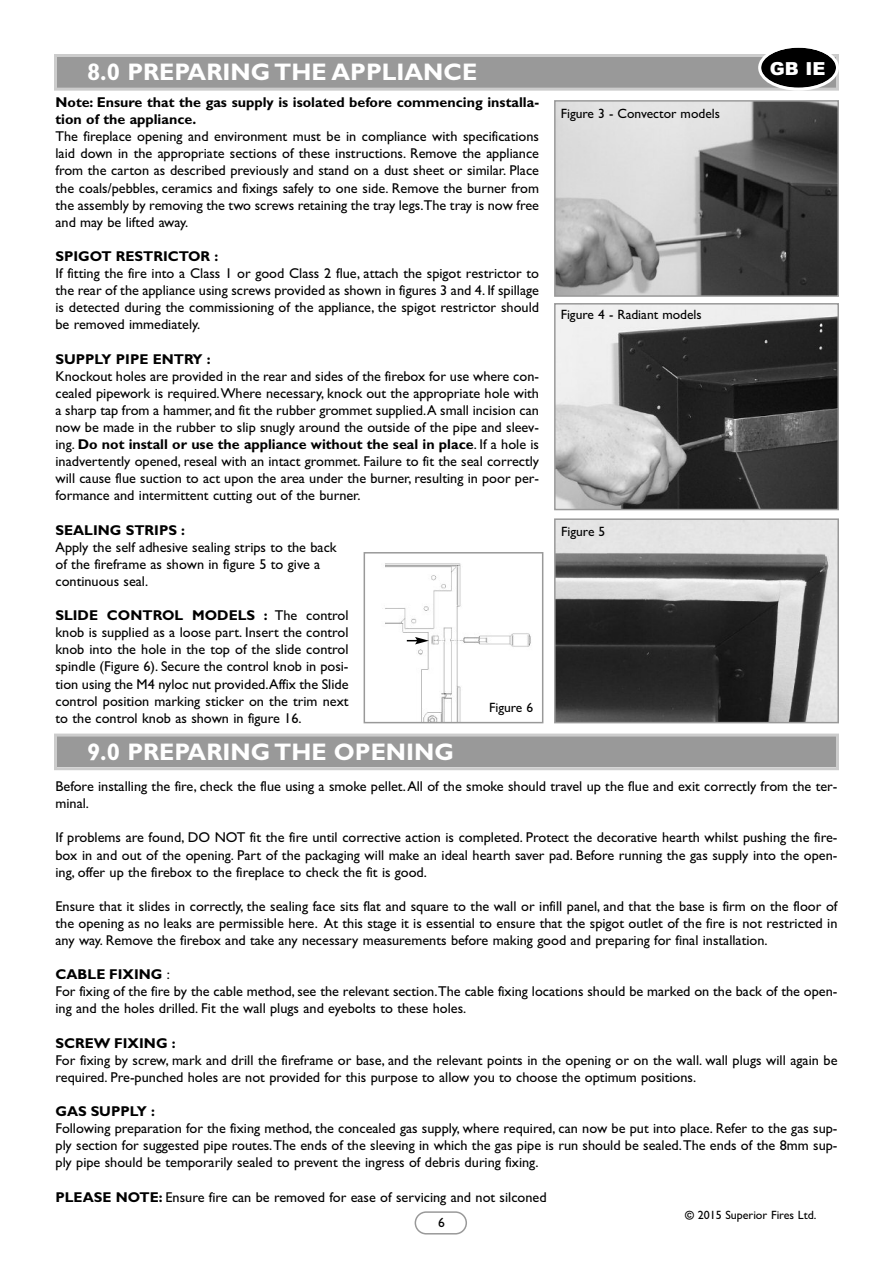
<style>
.page{position:relative;width:893px;height:1263px;background:#fff}
.page>*{position:absolute;margin:0;border:0;box-sizing:border-box;transform-origin:0 0}
.t1{font:700 24px "Gill Sans";color:#fff}
.t2{font:900 18px "Arial";color:#fff}
.t3{font:14.25px/17.1px "Gill Sans";color:#000;text-align:justify}
.t4{font:700 14.25px/17.1px "Gill Sans";color:#000}
.t5{font:13.5px "Gill Sans";color:#000}
.t6{font:12px "Gill Sans";color:#000}
.s1{font-weight:700}
</style>
<div class="page">
<div style="left:57px;top:57px;width:779px;height:31px;background:#999"></div>
<div style="left:54px;top:54px;width:785px;height:37px;border:3px solid #ccc"></div>
<svg style="left:758px;top:47px;width:81px;height:44px"></svg>
<svg style="left:415px;top:1211px;width:52px;height:23px"></svg>
<img style="left:557px;top:521px;width:279px;height:199px">
<div style="left:554px;top:518px;width:285px;height:205px;border:2px solid #999"></div>
<img style="left:557px;top:103px;width:279px;height:191px">
<div style="left:554px;top:100px;width:285px;height:197px;border:2px solid #999"></div>
<img style="left:557px;top:306px;width:279px;height:201px">
<div style="left:554px;top:303px;width:285px;height:207px;border:2px solid #999"></div>
<div style="left:57px;top:736px;width:779px;height:31px;background:#999"></div>
<div style="left:54px;top:733px;width:785px;height:37px;border:3px solid #ccc"></div>
<img style="left:385px;top:563px;width:146px;height:157px">
<div style="left:364px;top:552px;width:179px;height:171px;border:2px solid #999"></div>
<svg style="left:407px;top:637px;width:22px;height:7px"></svg>
<h1 class="t1" style="left:87px;top:57px;width:392px">8.0 PREPARING THE APPLIANCE</h1>
<p class="t2" style="left:770px;top:58px;width:57px">GB IE</p>
<p class="t4" style="left:56px;top:94px;width:485px">Note: Ensure that the gas supply is isolated before commencing installa&shy;tion of the appliance.</p>
<p class="t3" style="left:55px;top:128px;width:485px">The fireplace opening and environment must be in compliance with specifications laid down in the appropriate sections of these instructions. Remove the appliance from the carton as described previously and stand on a dust sheet or similar. Place the coals/pebbles, ceramics and fixings safely to one side. Remove the burner from the assembly by removing the two screws retaining the tray legs.The tray is now free and may be lifted away.</p>
<p class="t4" style="left:55px;top:247px;width:165px">SPIGOT RESTRICTOR :</p>
<p class="t3" style="left:55px;top:265px;width:485px">If fitting the fire into a Class 1 or good Class 2 flue, attach the spigot restrictor to the rear of the appliance using screws provided as shown in figures 3 and 4. If spillage is detected during the commissioning of the appliance, the spigot restrictor should be removed immediately.</p>
<p class="t4" style="left:55px;top:350px;width:157px">SUPPLY PIPE ENTRY :</p>
<p class="t3" style="left:55px;top:367px;width:485px">Knockout holes are provided in the rear and sides of the firebox for use where con&shy;cealed pipework is required.Where necessary, knock out the appropriate hole with a sharp tap from a hammer, and fit the rubber grommet supplied.A small incision can now be made in the rubber to slip snugly around the outside of the pipe and sleev&shy;ing. <span class="s1">Do not install or use the appliance without the seal in place</span>. If a hole is inadvertently opened, reseal with an intact grommet. Failure to fit the seal correctly will cause flue suction to act upon the area under the burner, resulting in poor per&shy;formance and intermittent cutting out of the burner.</p>
<p class="t4" style="left:56px;top:521px;width:131px">SEALING STRIPS :</p>
<p class="t3" style="left:56px;top:538px;width:283px;text-align:left">Apply the self adhesive sealing strips to the back of the fireframe as shown in figure 5 to give a continuous seal.</p>
<p class="t3" style="left:56px;top:607px;width:295px"><span class="s1">SLIDE CONTROL MODELS :</span> The control knob is supplied as a loose part. Insert the control knob into the hole in the top of the slide control spindle (Figure 6). Secure the control knob in posi&shy;tion using the M4 nyloc nut provided.Affix the Slide control position marking sticker on the trim next to the control knob as shown in figure 16.</p>
<p class="t5" style="left:489px;top:699px;width:46px">Figure 6</p>
<h1 class="t1" style="left:87px;top:737px;width:368px">9.0 PREPARING THE OPENING</h1>
<p class="t5" style="left:561px;top:105px;width:161px">Figure 3 - Convector models</p>
<p class="t5" style="left:561px;top:307px;width:143px">Figure 4 - Radiant models</p>
<p class="t5" style="left:561px;top:523px;width:46px">Figure 5</p>
<p class="t3" style="left:56px;top:778px;width:783px">Before installing the fire, check the flue using a smoke pellet.All of the smoke should travel up the flue and exit correctly from the ter&shy;minal.</p>
<p class="t3" style="left:56px;top:829px;width:783px">If problems are found, DO NOT fit the fire until corrective action is completed. Protect the decorative hearth whilst pushing the fire&shy;box in and out of the opening. Part of the packaging will make an ideal hearth saver pad. Before running the gas supply into the open&shy;ing, offer up the firebox to the fireplace to check the fit is good.</p>
<p class="t3" style="left:56px;top:897px;width:783px">Ensure that it slides in correctly, the sealing face sits flat and square to the wall or infill panel, and that the base is firm on the floor of the opening as no leaks are permissible here. At this stage it is essential to ensure that the spigot outlet of the fire is not restricted in any way. Remove the firebox and take any necessary measurements before making good and preparing for final installation.</p>
<p class="t3" style="left:56px;top:966px;width:783px;text-align:left"><span class="s1">CABLE FIXING</span> :<br>For fixing of the fire by the cable method, see the relevant section.The cable fixing locations should be marked on the back of the open&shy;ing and the holes drilled. Fit the wall plugs and eyebolts to these holes.</p>
<p class="t4" style="left:56px;top:1034px;width:122px">SCREW FIXING :</p>
<p class="t3" style="left:56px;top:1051px;width:783px">For fixing by screw, mark and drill the fireframe or base, and the relevant points in the opening or on the wall. wall plugs will again be required. Pre-punched holes are not provided for this purpose to allow you to choose the optimum positions.</p>
<p class="t4" style="left:56px;top:1102px;width:101px">GAS SUPPLY :</p>
<p class="t3" style="left:56px;top:1120px;width:783px">Following preparation for the fixing method, the concealed gas supply, where required, can now be put into place. Refer to the gas sup&shy;ply section for suggested pipe routes.The ends of the sleeving in which the gas pipe is run should be sealed.The ends of the 8mm sup&shy;ply pipe should be temporarily sealed to prevent the ingress of debris during fixing.</p>
<p class="t3" style="left:56px;top:1188px;width:493px"><span class="s1">PLEASE NOTE:</span> Ensure fire can be removed for ease of servicing and not silconed</p>
<p class="t5" style="left:438px;top:1215px;width:8px">6</p>
<p class="t6" style="left:685px;top:1207px;width:133px"><span class="s1">©</span> 2015 Superior Fires Ltd.</p>
</div>
